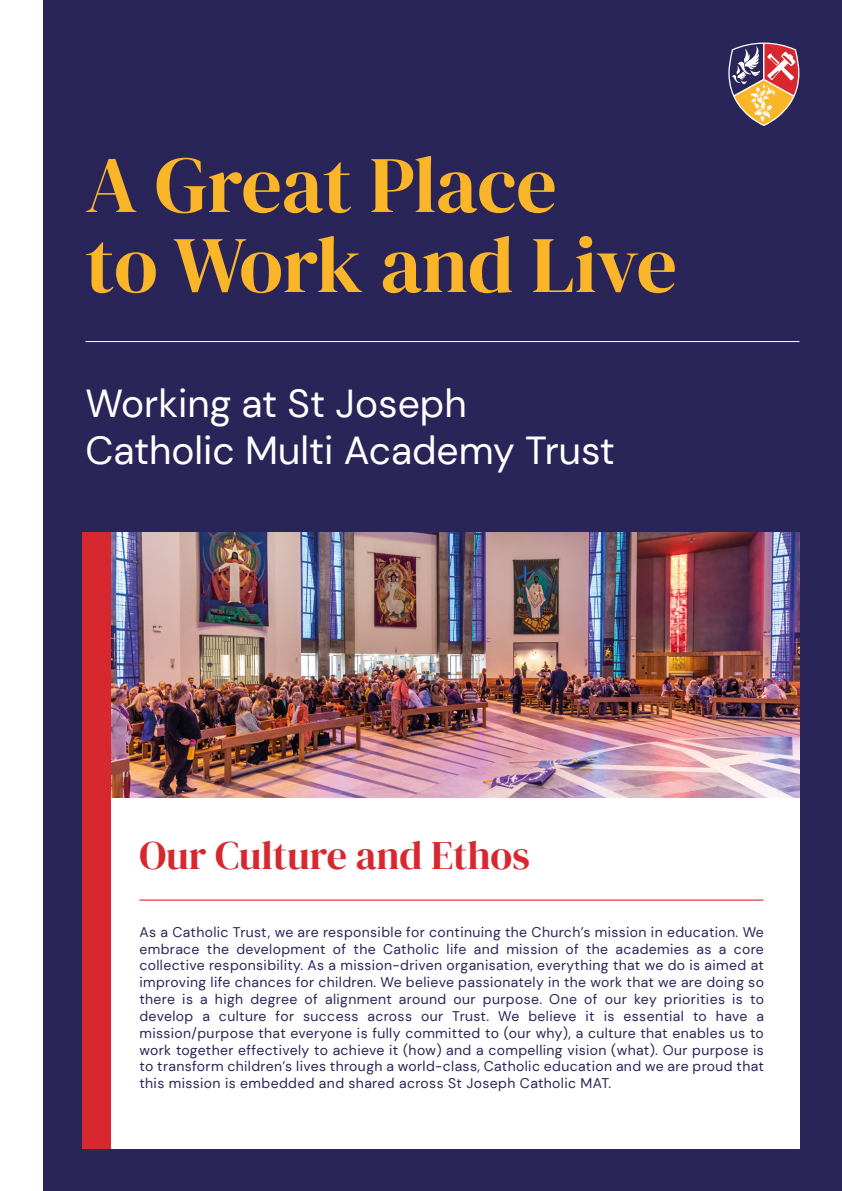
<style>
.page{position:relative;width:842px;height:1191px;background:#292559}
.page>*{position:absolute;margin:0;border:0;box-sizing:border-box;transform-origin:0 0}
.t1{font:80px/80px "DM Serif Display";letter-spacing:-.005em;color:#fab528}
.t2{font:40px "DM Serif Display";color:#d8282f}
.t3{font:39px/46.8px "DM Sans";color:#fff}
.t4{font:14px/16.8px "DM Sans";letter-spacing:.025em;color:#292559;text-align:justify}
</style>
<div class="page">
<hr style="left:86px;top:341px;width:713px;height:1px;background:#fff">
<svg style="left:728px;top:43px;width:71px;height:83px"></svg>
<div style="left:0;top:0;width:43px;height:1191px;background:#fff"></div>
<img style="left:111px;top:532px;width:688px;height:266px">
<div style="left:111px;top:798px;width:688px;height:350px;background:#fff"></div>
<hr style="left:139px;top:899px;width:624px;height:1px;background:#e30613">
<div style="left:83px;top:532px;width:28px;height:616px;background:#d8282f"></div>
<h1 class="t1" style="left:86px;top:146px;width:593px">A Great Place<br>to Work and Live</h1>
<h3 class="t3" style="left:86px;top:380px;width:531px">Working at St Joseph<br>Catholic Multi Academy Trust</h3>
<h2 class="t2" style="left:139px;top:832px;width:392px">Our Culture and Ethos</h2>
<p class="t4" style="left:139px;top:923px;width:626px">As a Catholic Trust, we are responsible for continuing the Church’s mission in education. We embrace the development of the Catholic life and mission of the academies as a core collective responsibility. As a mission-driven organisation, everything that we do is aimed at improving life chances for children. We believe passionately in the work that we are doing so there is a high degree of alignment around our purpose. One of our key priorities is to develop a culture for success across our Trust. We believe it is essential to have a mission/purpose that everyone is fully committed to (our why), a culture that enables us to work together effectively to achieve it (how) and a compelling vision (what). Our purpose is to transform children’s lives through a world-class, Catholic education and we are proud that this mission is embedded and shared across St Joseph Catholic MAT.</p>
</div>
